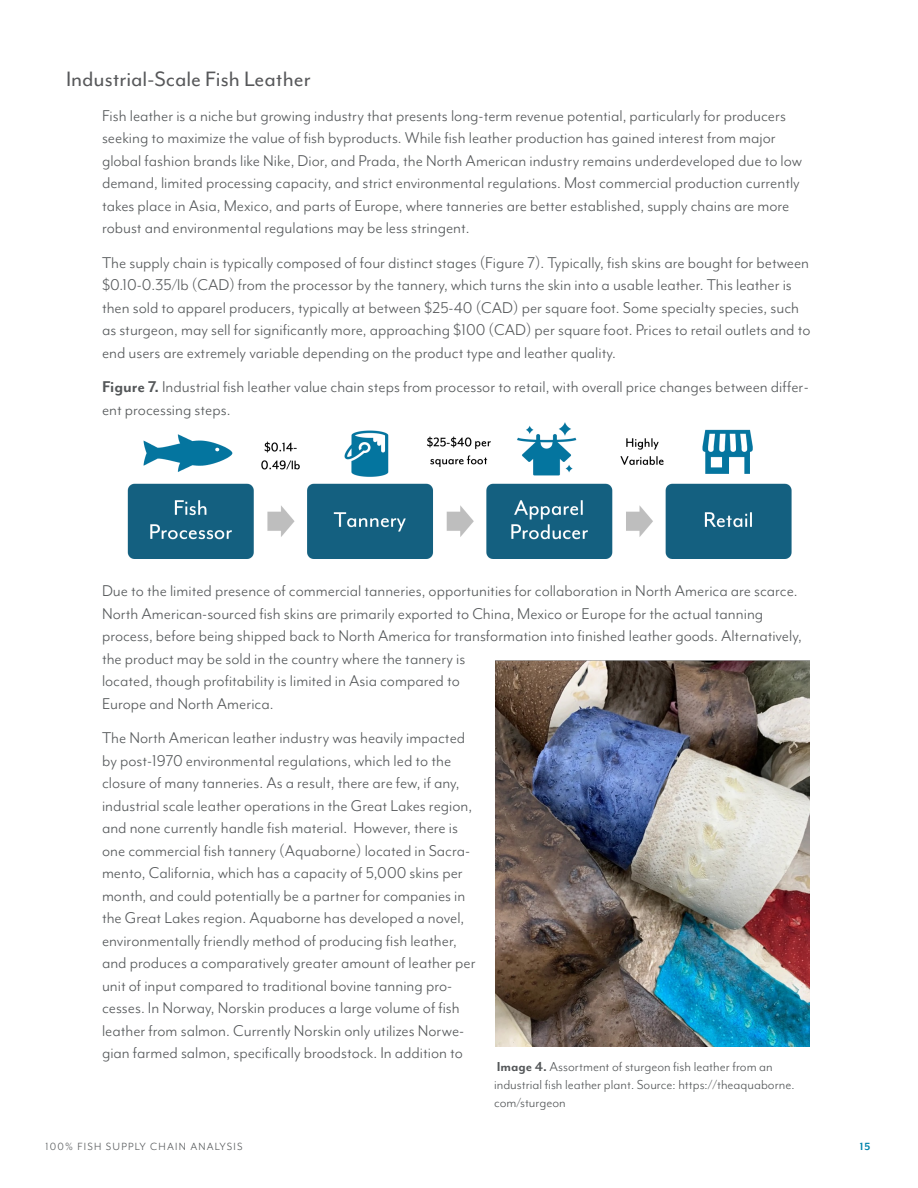
<style>
.page{position:relative;width:918px;height:1188px;background:#fff}
.page>*{position:absolute;margin:0;border:0;box-sizing:border-box;transform-origin:0 0}
.Header_2{font:24px "Mr Eaves Mod OT";color:#57585a}
.t1{font:18px/22.5px "Mr Eaves Mod OT";color:#545759}
.t2{font:15px/18px "Mr Eaves Mod OT";color:#545759}
.t3{font:12px "Mr Eaves Mod OT";letter-spacing:.1em;color:#545759}
.t4{font:700 12px "Mr Eaves Mod OT";color:#0084ad}
.s1{font-weight:700}
</style>
<div class="page">
<img style="left:127px;top:422px;width:665px;height:137px">
<img style="left:495px;top:660px;width:315px;height:387px">
<p class="Header_2" style="left:66px;top:66px;width:246px">Industrial-Scale Fish Leather</p>
<p class="t1" style="left:102px;top:104px;width:702px">Fish leather is a niche but growing industry that presents long-term revenue potential, particularly for producers seeking to maximize the value of fish byproducts. While fish leather production has gained interest from major global fashion brands like Nike, Dior, and Prada, the North American industry remains underdeveloped due to low demand, limited processing capacity, and strict environmental regulations. Most commercial production currently takes place in Asia, Mexico, and parts of Europe, where tanneries are better established, supply chains are more robust and environmental regulations may be less stringent.</p>
<p class="t1" style="left:102px;top:251px;width:710px">The supply chain is typically composed of four distinct stages (Figure 7). Typically, fish skins are bought for between $0.10-0.35/lb (CAD) from the processor by the tannery, which turns the skin into a usable leather. This leather is then sold to apparel producers, typically at between $25-40 (CAD) per square foot. Some specialty species, such as sturgeon, may sell for significantly more, approaching $100 (CAD) per square foot. Prices to retail outlets and to end users are extremely variable depending on the product type and leather quality.</p>
<p class="t1" style="left:102px;top:375px;width:708px"><span class="s1">Figure 7.</span> Industrial fish leather value chain steps from processor to retail, with overall price changes between differ&shy;ent processing steps.</p>
<p class="t1" style="left:102px;top:579px;width:701px">Due to the limited presence of commercial tanneries, opportunities for collaboration in North America are scarce.<br>North American-sourced fish skins are primarily exported to China, Mexico or Europe for the actual tanning process, before being shipped back to North America for transformation into finished leather goods. Alternatively, the product may be sold in the country where the tannery is<br>located, though profitability is limited in Asia compared to<br>Europe and North America.</p>
<p class="t1" style="left:102px;top:726px;width:375px">The North American leather industry was heavily impacted by post-1970 environmental regulations, which led to the closure of many tanneries. As a result, there are few, if any, industrial scale leather operations in the Great Lakes region, and none currently handle fish material. However, there is one commercial fish tannery (Aquaborne) located in Sacra&shy;mento, California, which has a capacity of 5,000 skins per month, and could potentially be a partner for companies in the Great Lakes region. Aquaborne has developed a novel, environmentally friendly method of producing fish leather, and produces a comparatively greater amount of leather per unit of input compared to traditional bovine tanning pro&shy;cesses. In Norway, Norskin produces a large volume of fish leather from salmon. Currently Norskin only utilizes Norwe&shy;gian farmed salmon, specifically broodstock. In addition to</p>
<p class="t2" style="left:494px;top:1057px;width:302px"><span class="s1">Image 4.</span> Assortment of sturgeon fish leather from an industrial fish leather plant. Source: https://theaquaborne. com/sturgeon</p>
<p class="t3" style="left:46px;top:1140px;width:198px">100% FISH SUPPLY CHAIN ANALYSIS</p>
<p class="t4" style="left:860px;top:1140px;width:12px">15</p>
</div>
